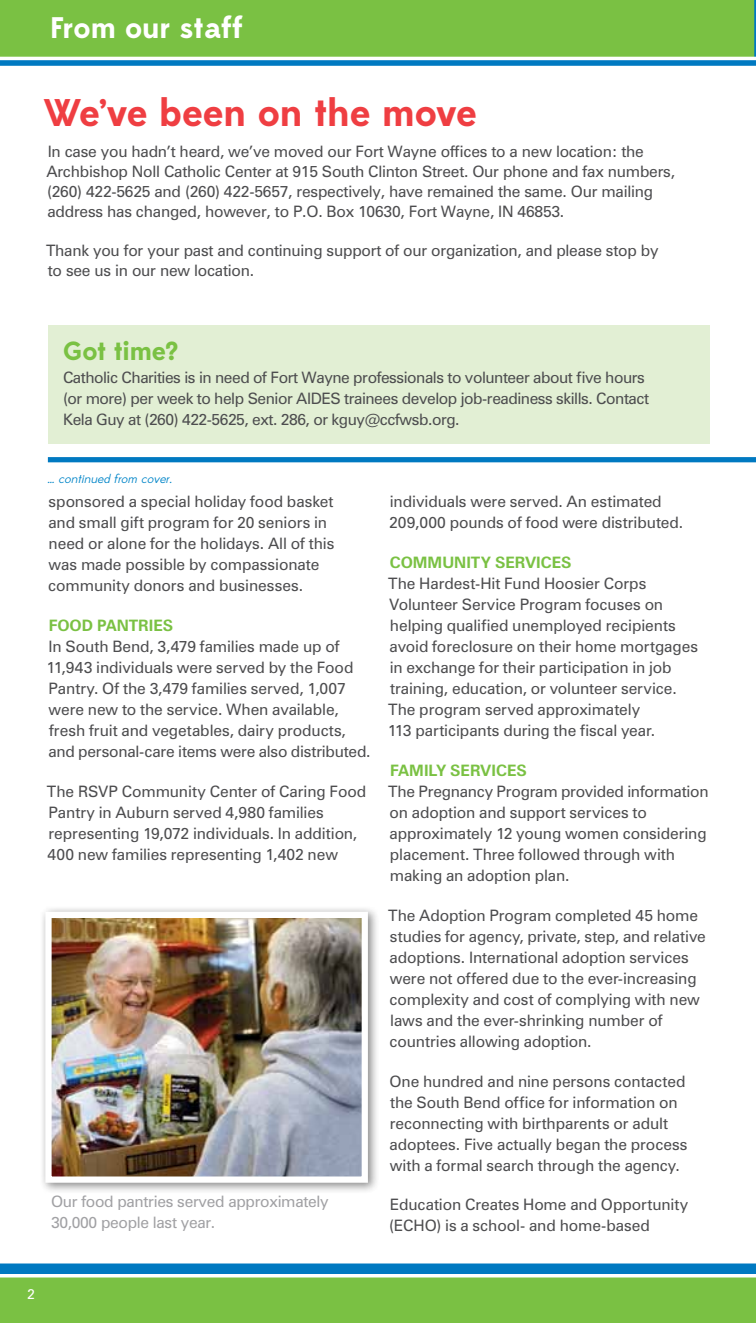
<style>
.page{position:relative;width:756px;height:1323px;background:#fff}
.page>*{position:absolute;margin:0;border:0;box-sizing:border-box;transform-origin:0 0}
.t1{font:700 38.5px "Edmondsans";letter-spacing:-.005em;color:#ef3e42}
.t2{font:700 29.75px "Edmondsans";color:#fff}
.t3{font:700 26.25px "Edmondsans";letter-spacing:-.01em;color:#7ac143}
.t4{font:15.75px/21px "Zurich BT";letter-spacing:-.01em;color:#4d4d4f}
.t5{font:15.75px/21px "Zurich BT";letter-spacing:-.03em;color:#4d4d4f}
.t6{font:15.75px/21px "Zurich BT";letter-spacing:-.02em;color:#a1a1a4}
.t7{font:700 15.75px "Zurich BT";letter-spacing:-.01em;color:#7ac143}
.t8{font:14px "Zurich BT";color:#fff}
.t9{font:italic 12.25px "Edmondsans";letter-spacing:-.26em;color:#0085c8}
</style>
<div class="page">
<svg style="left:0;top:1263px;width:756px;height:60px;background:#6db865"></svg>
<div style="left:0;top:0;width:756px;height:57px;background:#7ac143"></div>
<svg style="left:0;top:60px;width:756px;height:6px;background:#1181c5"></svg>
<hr style="left:755px;top:117px;width:1px;height:328px;background:#e1e9f6">
<div style="left:48px;top:457px;width:708px;height:5px;background:#0079c1"></div>
<div style="left:39px;top:905px;width:341px;height:289px;background:#000;opacity:.47"></div>
<img style="left:52px;top:919px;width:309px;height:257px">
<div style="left:45px;top:912px;width:323px;height:271px;border:6px solid #fff"></div>
<div style="left:48px;top:326px;width:662px;height:118px;background:#e2efd4"></div>
<h2 class="t2" style="left:50px;top:10px;width:194px">From our staff</h2>
<h1 class="t1" style="left:43px;top:89px;width:435px">We’ve been on the move</h1>
<p class="t4" style="left:46px;top:141px;width:630px;line-height:20.1px">In case you hadn’t heard, we’ve moved our Fort Wayne offices to a new location: the Archbishop Noll Catholic Center at 915 South Clinton Street. Our phone and fax numbers, (260) 422-5625 and (260) 422-5657, respectively, have remained the same. Our mailing address has changed, however, to P.O. Box 10630, Fort Wayne, IN 46853.</p>
<p class="t4" style="left:46px;top:241px;width:614px;line-height:20.1px">Thank you for your past and continuing support of our organization, and please stop by to see us in our new location.</p>
<h3 class="t3" style="left:63px;top:335px;width:116px">Got time?</h3>
<p class="t5" style="left:63px;top:367px;width:588px">Catholic Charities is in need of Fort Wayne professionals to volunteer about five hours (or more) per week to help Senior AIDES trainees develop job-readiness skills. Contact<br>Kela Guy at (260) 422-5625, ext. 286, or kguy@ccfwsb.org.</p>
<p class="t9" style="left:47px;top:472px;width:130px">… continued from cover.</p>
<p class="t4" style="left:48px;top:491px;width:288px">sponsored a special holiday food basket and small gift program for 20 seniors in need or alone for the holidays. All of this was made possible by compassionate community donors and businesses.</p>
<p class="t7" style="left:49px;top:616px;width:68px">FOO D PANTRIES</p>
<p class="t4" style="left:47px;top:636px;width:326px">In South Bend, 3,479 families made up of 11,943 individuals were served by the Food Pantry. Of the 3,479 families served, 1,007 were new to the service. When available, fresh fruit and vegetables, dairy products, and personal-care items were also distributed.</p>
<p class="t4" style="left:47px;top:781px;width:321px">The RSVP Community Center of Caring Food Pantry in Auburn served 4,980 families representing 19,072 individuals. In addition, 400 new families representing 1,402 new</p>
<p class="t6" style="left:51px;top:1191px;width:279px">Our food pantries served approximately<br>30,000 people last year.</p>
<p class="t4" style="left:389px;top:491px;width:295px">individuals were served. An estimated<br>209,000 pounds of food were distributed.</p>
<p class="t7" style="left:390px;top:553px;width:24px">COMMUNITY</p>
<p class="t7" style="left:495px;top:553px;width:21px">SERVICES</p>
<p class="t4" style="left:388px;top:573px;width:312px">The Hardest-Hit Fund Hoosier Corps Volunteer Service Program focuses on helping qualified unemployed recipients avoid foreclosure on their home mortgages in exchange for their participation in job training, education, or volunteer service.<br>The program served approximately<br>113 participants during the fiscal year.</p>
<p class="t7" style="left:390px;top:761px;width:19px">FAMI</p>
<p class="t7" style="left:429px;top:761px;width:43px">LY SERVICES</p>
<p class="t4" style="left:388px;top:781px;width:322px">The Pregnancy Program provided information on adoption and support services to approximately 12 young women considering placement. Three followed through with making an adoption plan.</p>
<p class="t4" style="left:388px;top:905px;width:319px">The Adoption Program completed 45 home studies for agency, private, step, and relative adoptions. International adoption services were not offered due to the ever-increasing complexity and cost of complying with new laws and the ever-shrinking number of countries allowing adoption.</p>
<p class="t4" style="left:390px;top:1070px;width:300px">One hundred and nine persons contacted the South Bend office for information on reconnecting with birthparents or adult adoptees. Five actually began the process with a formal search through the agency.</p>
<p class="t4" style="left:389px;top:1194px;width:301px">Education Creates Home and Opportunity (ECHO) is a school- and home-based</p>
<p class="t8" style="left:27px;top:1285px;width:9px">2</p>
</div>
